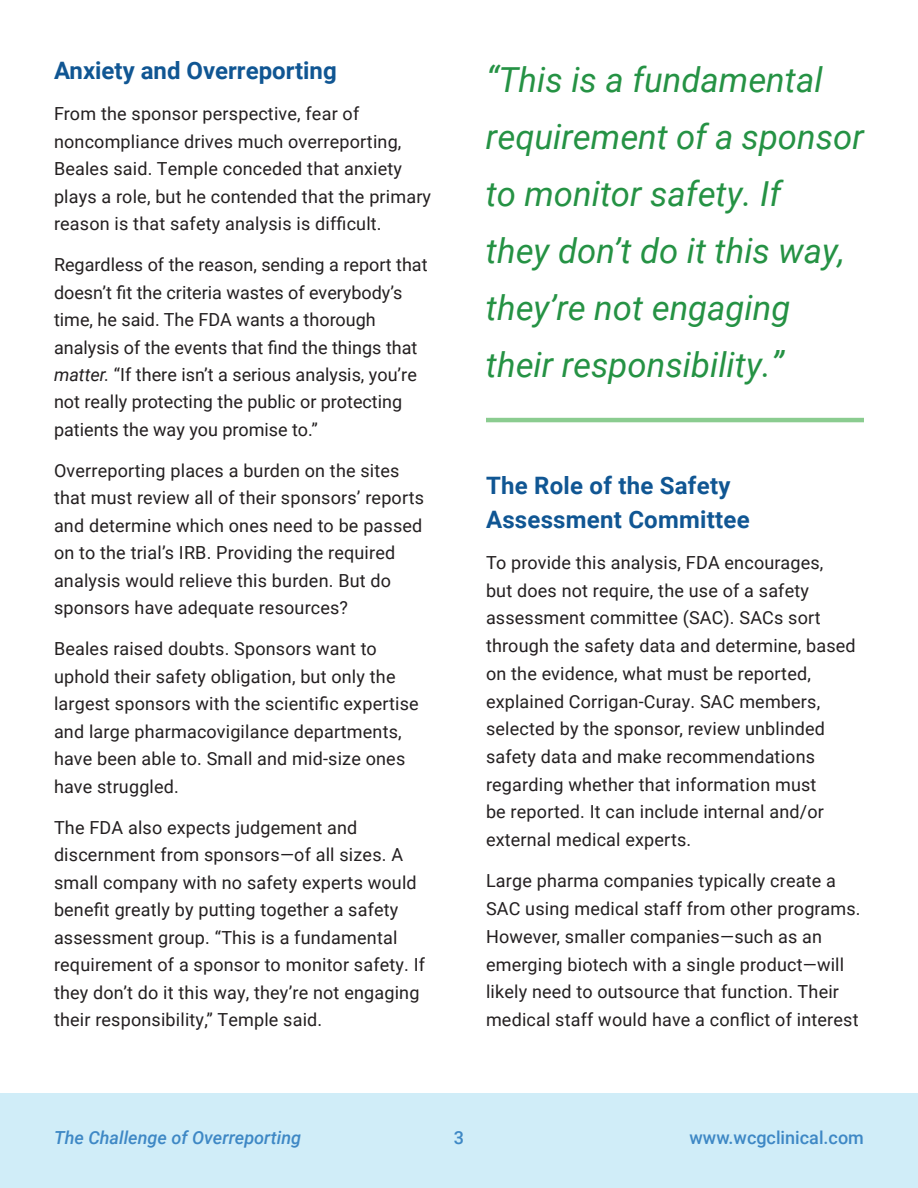
<style>
.page{position:relative;width:918px;height:1188px;background:#fff}
.page>*{position:absolute;margin:0;border:0;box-sizing:border-box;transform-origin:0 0}
.Body{font:italic 34.5px/57px "Roboto";color:#259244}
.Body_Heading{font:700 24px/33.8px "Roboto";letter-spacing:.01em;color:#105693}
.Body-2{font:18px/27.5px "Roboto";letter-spacing:.01em;color:#231f20}
.t1{font:italic 500 18px "Roboto";color:#3e88c5}
.t2{font:500 18px "Roboto";color:#3e88c5}
.s1{font-style:italic}
.s2{font-size:36px}
</style>
<div class="page">
<div style="left:0;top:1094px;width:918px;height:94px;background:#d0edf8"></div>
<hr style="left:486px;top:418px;width:378px;height:4px;background:#8bcc90">
<p class="Body_Heading" style="left:54px;top:53px;width:284px">Anxiety and Overreporting</p>
<p class="Body-2" style="left:54px;top:99px;width:379px">From the sponsor perspective, fear of noncompliance drives much overreporting, Beales said. Temple conceded that anxiety plays a role, but he contended that the primary reason is that safety analysis is difficult.</p>
<p class="Body-2" style="left:54px;top:250px;width:375px">Regardless of the reason, sending a report that doesn’t fit the criteria wastes of everybody’s time, he said. The FDA wants a thorough analysis of the events that find the things that <span class="s1">matter.</span> “If there isn’t a serious analysis, you’re not really protecting the public or protecting patients the way you promise to.”</p>
<p class="Body-2" style="left:54px;top:456px;width:372px">Overreporting places a burden on the sites that must review all of their sponsors’ reports and determine which ones need to be passed on to the trial’s IRB. Providing the required analysis would relieve this burden. But do sponsors have adequate resources?</p>
<p class="Body-2" style="left:54px;top:635px;width:366px">Beales raised doubts. Sponsors want to uphold their safety obligation, but only the largest sponsors with the scientific expertise and large pharmacovigilance departments, have been able to. Small and mid-size ones have struggled.</p>
<p class="Body-2" style="left:54px;top:813px;width:373px">The FDA also expects judgement and discernment from sponsors—of all sizes. A small company with no safety experts would benefit greatly by putting together a safety assessment group. “This is a fundamental requirement of a sponsor to monitor safety. If they don’t do it this way, they’re not engaging their responsibility,” Temple said.</p>
<p class="Body" style="left:486px;top:50px;width:380px"><span class="s2">“</span>This is a fundamental requirement of a sponsor to monitor safety. If<br>they don’t do it this way, they’re not engaging their responsibility.<span class="s2">”</span></p>
<p class="Body_Heading" style="left:486px;top:468px;width:265px">The Role of the Safety<br>Assessment Committee</p>
<p class="Body-2" style="left:486px;top:548px;width:371px">To provide this analysis, FDA encourages,<br>but does not require, the use of a safety assessment committee (SAC). SACs sort through the safety data and determine, based on the evidence, what must be reported, explained Corrigan-Curay. SAC members, selected by the sponsor, review unblinded safety data and make recommendations regarding whether that information must<br>be reported. It can include internal and/or external medical experts.</p>
<p class="Body-2" style="left:486px;top:867px;width:376px">Large pharma companies typically create a SAC using medical staff from other programs.<br>However, smaller companies—such as an emerging biotech with a single product—will likely need to outsource that function. Their medical staff would have a conflict of interest</p>
<p class="t1" style="left:54px;top:1125px;width:249px">The Challenge of Overreporting</p>
<p class="t2" style="left:454px;top:1125px;width:12px">3</p>
<p class="t2" style="left:690px;top:1125px;width:176px">www.wcgclinical.com</p>
</div>
